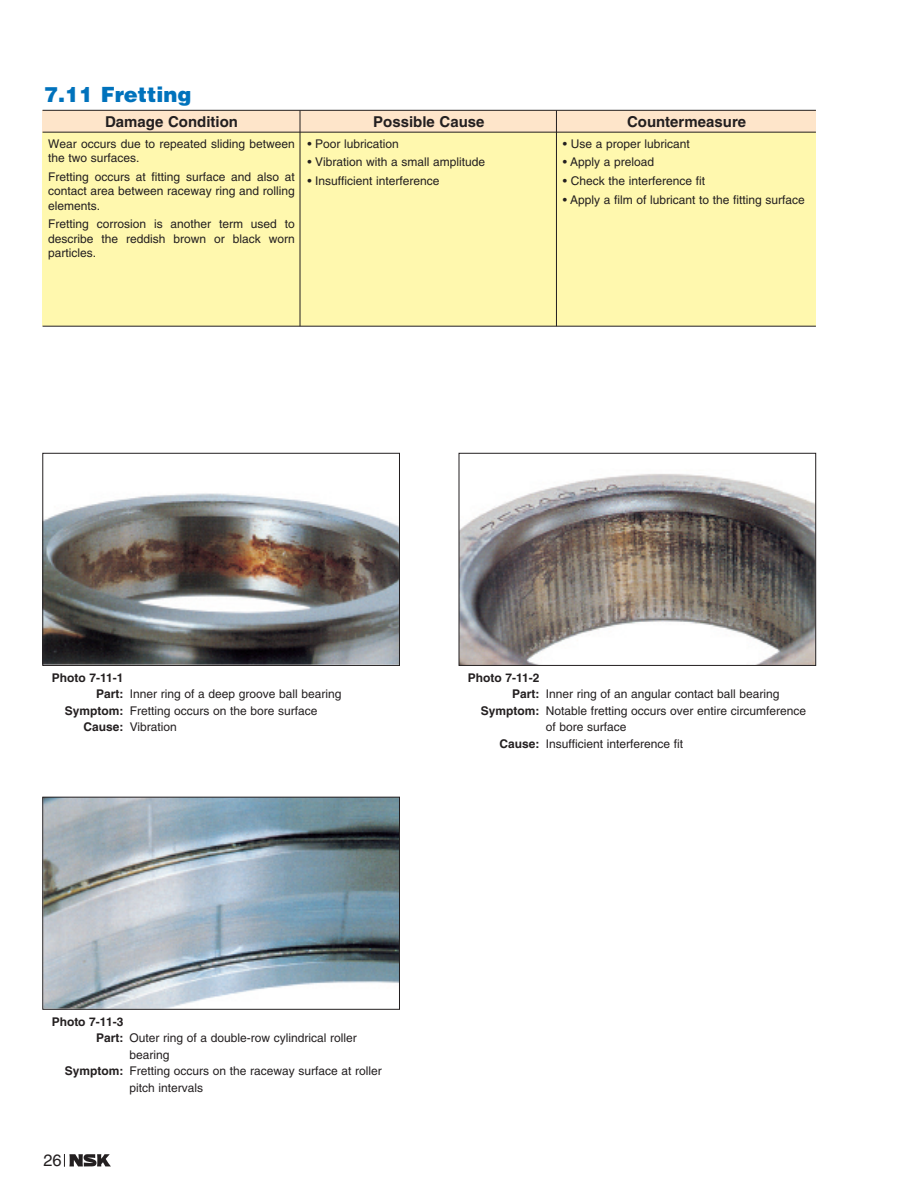
<style>
.page{position:relative;width:918px;height:1188px;background:#fff}
.page>*{position:absolute;margin:0;border:0;box-sizing:border-box;transform-origin:0 0}
.t1{font:900 21px "Helvetica";color:#0072bc}
.t2{font:16.5px "Helvetica";color:#231f20}
.t3{font:700 15px "Helvetica";color:#231f20}
.t4{font:12px/14.4px "Helvetica";color:#231f20;text-align:justify}
.t5{font:700 12px "Helvetica";color:#231f20}
.s1{font-weight:700}
</style>
<div class="page">
<svg style="left:64px;top:1154px;width:47px;height:13px"></svg>
<img style="left:45px;top:493px;width:353px;height:171px">
<div style="left:43px;top:453px;width:357px;height:213px;border:1px solid #231f20"></div>
<img style="left:461px;top:474px;width:353px;height:190px">
<div style="left:459px;top:453px;width:357px;height:213px;border:1px solid #231f20"></div>
<img style="left:45px;top:799px;width:353px;height:209px">
<div style="left:43px;top:797px;width:357px;height:213px;border:1px solid #231f20"></div>
<div style="left:43px;top:128px;width:773px;height:198px;background:#fff8ae"></div>
<div style="left:43px;top:111px;width:773px;height:21px;background:#fee5ca"></div>
<hr style="left:43px;top:326px;width:773px;height:1px;background:#231f20">
<hr style="left:300px;top:110px;width:1px;height:216px;background:#231f20">
<hr style="left:556px;top:110px;width:1px;height:216px;background:#231f20">
<hr style="left:43px;top:110px;width:773px;height:1px;background:#231f20">
<hr style="left:43px;top:132px;width:773px;height:1px;background:#231f20">
<h1 class="t1" style="left:44px;top:82px;width:149px">7.11 Fretting</h1>
<p class="t3" style="left:105px;top:116px;width:134px">Damage Condition</p>
<p class="t4" style="left:48px;top:137px;width:248px">Wear occurs due to repeated sliding between the two surfaces.</p>
<p class="t4" style="left:48px;top:170px;width:248px">Fretting occurs at fitting surface and also at contact area between raceway ring and rolling elements.</p>
<p class="t4" style="left:48px;top:218px;width:248px">Fretting corrosion is another term used to describe the reddish brown or black worn particles.</p>
<p class="t3" style="left:373px;top:116px;width:113px">Possible Cause</p>
<p class="t4" style="left:307px;top:137px;width:93px">• Poor lubrication</p>
<p class="t4" style="left:307px;top:156px;width:179px">• Vibration with a small amplitude</p>
<p class="t4" style="left:307px;top:175px;width:133px">• Insufficient interference</p>
<p class="t3" style="left:627px;top:116px;width:121px">Countermeasure</p>
<p class="t4" style="left:563px;top:137px;width:128px">• Use a proper lubricant</p>
<p class="t4" style="left:563px;top:156px;width:93px">• Apply a preload</p>
<p class="t4" style="left:563px;top:175px;width:144px">• Check the interference fit</p>
<p class="t4" style="left:563px;top:193px;width:243px">• Apply a film of lubricant to the fitting surface</p>
<p class="t5" style="left:52px;top:673px;width:73px">Photo 7-11-1</p>
<p class="t4" style="left:96px;top:688px;width:247px"><span class="s1">Part:</span> Inner ring of a deep groove ball bearing</p>
<p class="t4" style="left:65px;top:705px;width:254px"><span class="s1">Symptom:</span> Fretting occurs on the bore surface</p>
<p class="t4" style="left:83px;top:721px;width:95px"><span class="s1">Cause:</span> Vibration</p>
<p class="t5" style="left:468px;top:673px;width:73px">Photo 7-11-2</p>
<p class="t4" style="left:512px;top:688px;width:269px"><span class="s1">Part:</span> Inner ring of an angular contact ball bearing</p>
<p class="t4" style="left:481px;top:705px;width:327px"><span class="s1">Symptom:</span> Notable fretting occurs over entire circumference</p>
<p class="t4" style="left:546px;top:721px;width:82px">of bore surface</p>
<p class="t4" style="left:500px;top:738px;width:185px"><span class="s1">Cause:</span> Insufficient interference fit</p>
<p class="t5" style="left:52px;top:1017px;width:73px">Photo 7-11-3</p>
<p class="t4" style="left:96px;top:1032px;width:262px"><span class="s1">Part:</span> Outer ring of a double-row cylindrical roller</p>
<p class="t4" style="left:130px;top:1048px;width:42px">bearing</p>
<p class="t4" style="left:65px;top:1065px;width:319px"><span class="s1">Symptom:</span> Fretting occurs on the raceway surface at roller</p>
<p class="t4" style="left:130px;top:1081px;width:75px">pitch intervals</p>
<h2 class="t2" style="left:43px;top:1154px;width:20px">26</h2>
</div>
